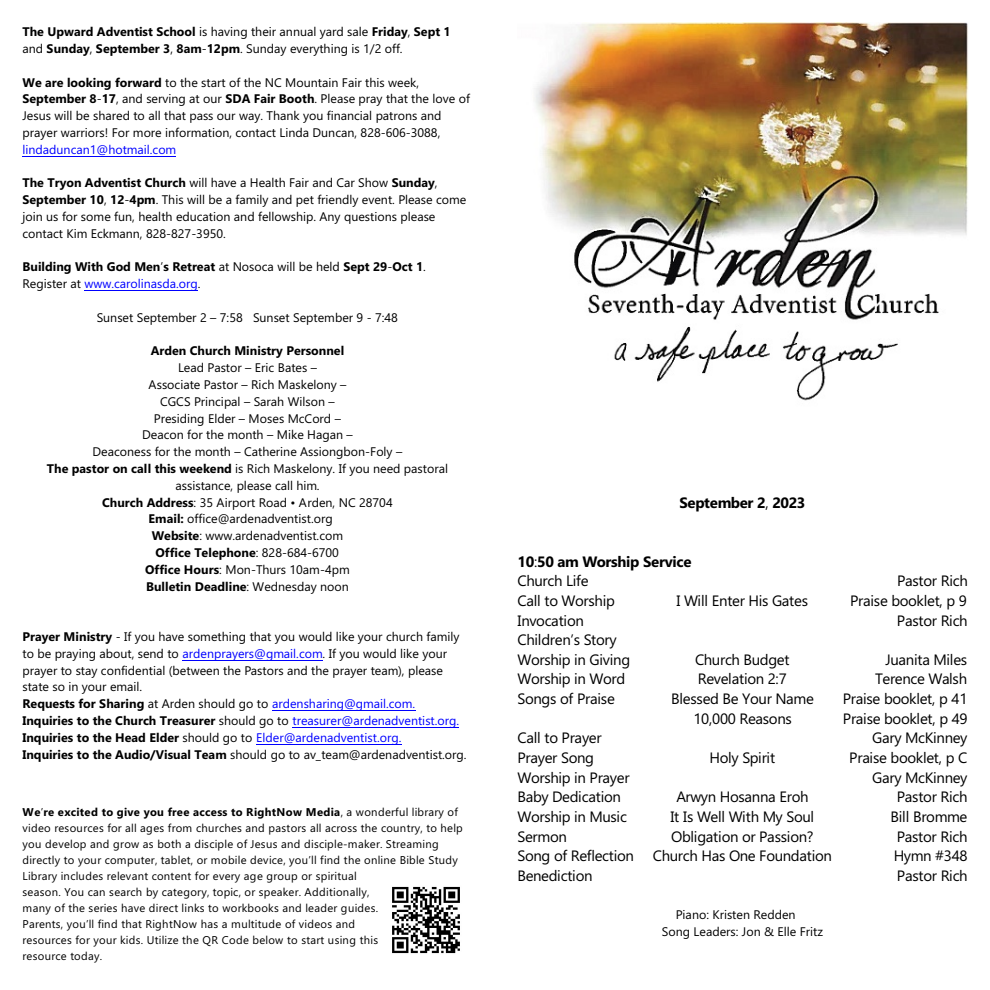
<style>
.page{position:relative;width:990px;height:990px;background:#fff}
.page>*{position:absolute;margin:0;border:0;box-sizing:border-box;transform-origin:0 0}
.t1{font:15px/19.6px "Ebrima";letter-spacing:-.02em;color:#000}
.t2{font:italic 15px "Ebrima";letter-spacing:-.025em;color:#000}
.t3{font:700 15px/19.6px "Ebrima";letter-spacing:-.02em;color:#000}
.t4{font:12.5px/16.8px "Ebrima";color:#000}
.t5{font:700 12.5px/16.8px "Ebrima";color:#000}
.t6{font:12.5px "Ebrima";color:#00f}
.t7{font:11.25px/16px "Ebrima";letter-spacing:.025em;color:#000}
.s1{font-weight:700}
.s2{font-weight:400}
.s3{font-weight:400;color:#00f}
.s4{color:#00f}
</style>
<div class="page">
<img style="left:392px;top:886px;width:68px;height:68px">
<hr style="left:22px;top:156px;width:154px;height:1px;background:#00f">
<hr style="left:84px;top:290px;width:114px;height:1px;background:#00f">
<hr style="left:183px;top:660px;width:140px;height:1px;background:#00f">
<hr style="left:272px;top:710px;width:143px;height:1px;background:#00f">
<hr style="left:293px;top:727px;width:166px;height:1px;background:#00f">
<hr style="left:256px;top:744px;width:145px;height:1px;background:#00f">
<img style="left:534px;top:22px;width:435px;height:379px">
<p class="t4" style="left:22px;top:25px;width:430px"><span class="s1">The Upward Adventist School</span> is having their annual yard sale <span class="s1">Friday</span>, <span class="s1">Sept 1 </span>and <span class="s1">Sunday</span>, <span class="s1">September 3</span>, <span class="s1">8am</span>-<span class="s1">12pm</span>. Sunday everything is 1/2 off.</p>
<p class="t4" style="left:22px;top:75px;width:449px"><span class="s1">We are looking forward</span> to the start of the NC Mountain Fair this week, <span class="s1">September 8</span>-<span class="s1">17</span>, and serving at our <span class="s1">SDA Fair Booth</span>. Please pray that the love of Jesus will be shared to all that pass our way. Thank you financial patrons and prayer warriors! For more information, contact Linda Duncan, 828-606-3088,</p>
<p class="t6" style="left:22px;top:145px;width:155px">lindaduncan1@hotmail.com</p>
<p class="t4" style="left:22px;top:176px;width:445px"><span class="s1">The Tryon Adventist Church</span> will have a Health Fair and Car Show <span class="s1">Sunday</span>, <span class="s1">September 10</span>, <span class="s1">12</span>-<span class="s1">4pm</span>. This will be a family and pet friendly event. Please come join us for some fun, health education and fellowship. Any questions please contact Kim Eckmann, 828-827-3950.</p>
<p class="t5" style="left:22px;top:260px;width:405px">Building With God Men<span class="s2">’</span>s Retreat <span class="s2">at Nosoca will be held</span> Sept 29<span class="s2">-</span>Oct 1<span class="s2">.<br>Register at</span> <span class="s3">www.carolinasda.org</span><span class="s2">.</span></p>
<p class="t4" style="left:97px;top:310px;width:303px">Sunset September 2 – 7:58 Sunset September 9 - 7:48</p>
<p class="t5" style="left:151px;top:344px;width:195px">Arden Church Ministry Personnel</p>
<p class="t4" style="left:178px;top:361px;width:140px">Lead Pastor – Eric Bates –</p>
<p class="t4" style="left:149px;top:377px;width:199px">Associate Pastor – Rich Maskelony –</p>
<p class="t4" style="left:160px;top:394px;width:176px">CGCS Principal – Sarah Wilson –</p>
<p class="t4" style="left:154px;top:411px;width:189px">Presiding Elder – Moses McCord –</p>
<p class="t4" style="left:142px;top:428px;width:212px">Deacon for the month – Mike Hagan –</p>
<p class="t4" style="left:93px;top:445px;width:311px">Deaconess for the month – Catherine Assiongbon-Foly –</p>
<p class="t4" style="left:47px;top:461px;width:403px"><span class="s1">The pastor on call this weekend</span> is Rich Maskelony. If you need pastoral</p>
<p class="t4" style="left:175px;top:478px;width:146px">assistance, please call him.</p>
<p class="t4" style="left:102px;top:495px;width:292px"><span class="s1">Church Address</span>: 35 Airport Road • Arden, NC 28704</p>
<p class="t4" style="left:149px;top:512px;width:186px"><span class="s1">Email:</span> office@ardenadventist.org</p>
<p class="t4" style="left:152px;top:529px;width:193px"><span class="s1">Website</span>: www.ardenadventist.com</p>
<p class="t5" style="left:156px;top:545px;width:185px">Office Telephone<span class="s2">: 828-684-6700</span></p>
<p class="t4" style="left:145px;top:562px;width:206px"><span class="s1">Office Hours</span>: Mon-Thurs 10am-4pm</p>
<p class="t5" style="left:146px;top:579px;width:204px">Bulletin Deadline<span class="s2">: Wednesday noon</span></p>
<p class="t4" style="left:22px;top:629px;width:446px"><span class="s1">Prayer Ministry</span> - If you have something that you would like your church family to be praying about, send to <span class="s4">ardenprayers@gmail.com</span>. If you would like your prayer to stay confidential (between the Pastors and the prayer team), please state so in your email.<br><span class="s1">Requests for Sharing</span> at Arden should go to <span class="s4">ardensharing@gmail.com.<br></span><span class="s1">Inquiries to the Church Treasurer</span> should go to <span class="s4">treasurer@ardenadventist.org.<br></span><span class="s1">Inquiries to the Head Elder</span> should go to <span class="s4">Elder@ardenadventist.org.<br></span><span class="s1">Inquiries to the Audio/Visual Team</span> should go to av_team@ardenadventist.org.</p>
<p class="t7" style="left:22px;top:805px;width:442px"><span class="s1">We</span>’<span class="s1">re excited to give you free access to RightNow Media</span>, a wonderful library of video resources for all ages from churches and pastors all across the country, to help you develop and grow as both a disciple of Jesus and disciple-maker. Streaming directly to your computer, tablet, or mobile device, you’ll find the online Bible Study Library includes relevant content for every age group or spiritual<br>season. You can search by category, topic, or speaker. Additionally,<br>many of the series have direct links to workbooks and leader guides.<br>Parents, you’ll find that RightNow has a multitude of videos and<br>resources for your kids. Utilize the QR Code below to start using this<br>resource today.</p>
<p class="t3" style="left:679px;top:494px;width:128px">September 2<span class="s2">,</span> 2023</p>
<p class="t3" style="left:518px;top:553px;width:176px">10<span class="s2">:</span>50 am Worship Service<br><span class="s2">Church Life</span></p>
<p class="t1" style="left:897px;top:573px;width:72px">Pastor Rich</p>
<p class="t1" style="left:518px;top:592px;width:99px">Call to Worship</p>
<p class="t2" style="left:676px;top:595px;width:133px">I Will Enter His Gates</p>
<p class="t1" style="left:850px;top:592px;width:118px">Praise booklet, p 9</p>
<p class="t1" style="left:518px;top:612px;width:68px">Invocation</p>
<p class="t1" style="left:897px;top:612px;width:72px">Pastor Rich</p>
<p class="t1" style="left:518px;top:631px;width:114px">Children’s Story<br>Worship in Giving</p>
<p class="t2" style="left:695px;top:654px;width:96px">Church Budget</p>
<p class="t1" style="left:885px;top:651px;width:83px">Juanita Miles</p>
<p class="t1" style="left:518px;top:671px;width:109px">Worship in Word</p>
<p class="t2" style="left:698px;top:674px;width:90px">Revelation 2:7</p>
<p class="t1" style="left:875px;top:671px;width:94px">Terence Walsh</p>
<p class="t1" style="left:518px;top:690px;width:99px">Songs of Praise</p>
<p class="t2" style="left:671px;top:693px;width:144px">Blessed Be Your Name</p>
<p class="t1" style="left:843px;top:690px;width:126px">Praise booklet, p 41</p>
<p class="t2" style="left:693px;top:713px;width:100px">10,000 Reasons</p>
<p class="t1" style="left:843px;top:710px;width:126px">Praise booklet, p 49</p>
<p class="t1" style="left:518px;top:730px;width:86px">Call to Prayer</p>
<p class="t1" style="left:872px;top:730px;width:97px">Gary McKinney</p>
<p class="t1" style="left:518px;top:749px;width:78px">Prayer Song</p>
<p class="t2" style="left:710px;top:752px;width:67px">Holy Spirit</p>
<p class="t1" style="left:849px;top:749px;width:120px">Praise booklet, p C</p>
<p class="t1" style="left:518px;top:769px;width:114px">Worship in Prayer</p>
<p class="t1" style="left:872px;top:769px;width:97px">Gary McKinney</p>
<p class="t1" style="left:518px;top:789px;width:105px">Baby Dedication</p>
<p class="t2" style="left:676px;top:791px;width:134px">Arwyn Hosanna Eroh</p>
<p class="t1" style="left:897px;top:789px;width:72px">Pastor Rich</p>
<p class="t1" style="left:518px;top:808px;width:111px">Worship in Music</p>
<p class="t2" style="left:670px;top:811px;width:145px">It Is Well With My Soul</p>
<p class="t1" style="left:891px;top:808px;width:78px">Bill Bromme</p>
<p class="t1" style="left:518px;top:828px;width:51px">Sermon</p>
<p class="t2" style="left:671px;top:831px;width:144px">Obligation or Passion?</p>
<p class="t1" style="left:897px;top:828px;width:72px">Pastor Rich</p>
<p class="t1" style="left:518px;top:848px;width:118px">Song of Reflection</p>
<p class="t2" style="left:653px;top:850px;width:181px">Church Has One Foundation</p>
<p class="t1" style="left:894px;top:848px;width:75px">Hymn #348</p>
<p class="t1" style="left:518px;top:867px;width:77px">Benediction</p>
<p class="t1" style="left:897px;top:867px;width:72px">Pastor Rich</p>
<p class="t4" style="left:662px;top:907px;width:163px;text-indent:14px">Piano: Kristen Redden<br>Song Leaders: Jon &amp; Elle Fritz</p>
</div>
